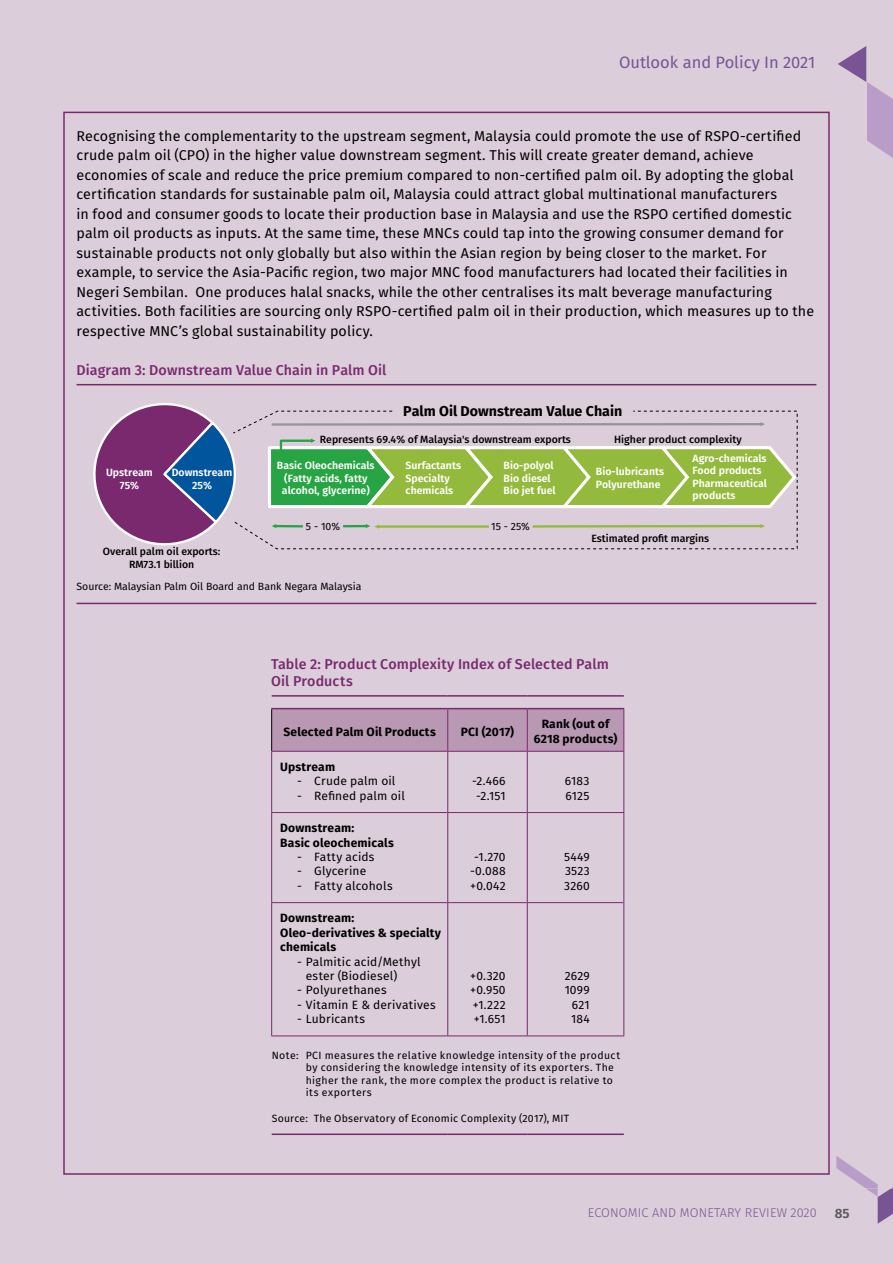
<style>
.page{position:relative;width:893px;height:1263px;background:#dbcdd9}
.page>*{position:absolute;margin:0;border:0;box-sizing:border-box;transform-origin:0 0}
.t1{font:16.5px "Fira Sans";color:#785494}
.t2{font:14.25px/19.5px "Fira Sans";letter-spacing:.005em;color:#000}
.t3{font:500 14.25px/17.1px "Fira Sans";letter-spacing:.005em;color:#7a296f}
.t4{font:700 14.25px "Fira Sans";color:#000}
.t5{font:600 13.5px "Fira Sans";color:#58595b}
.t6{font:300 12.75px "Fira Sans";letter-spacing:.01em;color:#785494}
.t7{font:12px/14.4px "Fira Sans";letter-spacing:.015em;color:#000;text-align:center}
.t8{font:700 12px/14.4px "Fira Sans";letter-spacing:.015em;color:#000}
.t9{font:10.5px/12.6px "Fira Sans";letter-spacing:.035em;color:#000}
.t10{font:600 10.5px/12.6px "Fira Sans";color:#fff}
.t11{font:500 10.5px/12.6px "Fira Sans";color:#000;text-align:center}
.t12{font:10.5px "Fira Sans";color:#000}
</style>
<div class="page">
<svg style="left:838px;top:46px;width:55px;height:112px"></svg>
<svg style="left:836px;top:1156px;width:57px;height:68px"></svg>
<div style="left:272px;top:709px;width:351px;height:42px;background:#b998b4"></div>
<hr style="left:272px;top:695px;width:176px;height:2px;background:#7a296f">
<hr style="left:448px;top:695px;width:79px;height:2px;background:#7a296f">
<hr style="left:527px;top:695px;width:97px;height:2px;background:#7a296f">
<hr style="left:271px;top:708px;width:177px;height:1px;background:#7a296f">
<hr style="left:448px;top:708px;width:79px;height:1px;background:#7a296f">
<hr style="left:527px;top:708px;width:97px;height:1px;background:#7a296f">
<hr style="left:447px;top:709px;width:1px;height:42px;background:#7a296f">
<hr style="left:527px;top:709px;width:1px;height:42px;background:#7a296f">
<hr style="left:623px;top:709px;width:1px;height:42px;background:#7a296f">
<hr style="left:271px;top:751px;width:177px;height:1px;background:#7a296f">
<hr style="left:448px;top:751px;width:79px;height:1px;background:#7a296f">
<hr style="left:527px;top:751px;width:97px;height:1px;background:#7a296f">
<hr style="left:447px;top:752px;width:1px;height:60px;background:#7a296f">
<hr style="left:527px;top:752px;width:1px;height:60px;background:#7a296f">
<hr style="left:623px;top:752px;width:1px;height:60px;background:#7a296f">
<hr style="left:271px;top:812px;width:176px;height:1px;background:#7a296f">
<hr style="left:447px;top:812px;width:80px;height:1px;background:#7a296f">
<hr style="left:527px;top:812px;width:97px;height:1px;background:#7a296f">
<hr style="left:447px;top:813px;width:1px;height:89px;background:#7a296f">
<hr style="left:527px;top:813px;width:1px;height:89px;background:#7a296f">
<hr style="left:623px;top:813px;width:1px;height:90px;background:#7a296f">
<hr style="left:447px;top:903px;width:1px;height:132px;background:#7a296f">
<hr style="left:527px;top:903px;width:1px;height:132px;background:#7a296f">
<hr style="left:623px;top:903px;width:1px;height:132px;background:#7a296f">
<hr style="left:271px;top:902px;width:177px;height:1px;background:#7a296f">
<hr style="left:271px;top:1035px;width:177px;height:1px;background:#7a296f">
<hr style="left:272px;top:1133px;width:176px;height:2px;background:#7a296f">
<hr style="left:448px;top:1133px;width:79px;height:2px;background:#7a296f">
<hr style="left:527px;top:1133px;width:97px;height:2px;background:#7a296f">
<hr style="left:448px;top:902px;width:79px;height:1px;background:#7a296f">
<hr style="left:527px;top:902px;width:96px;height:1px;background:#7a296f">
<hr style="left:448px;top:1035px;width:79px;height:1px;background:#7a296f">
<hr style="left:527px;top:1035px;width:97px;height:1px;background:#7a296f">
<hr style="left:271px;top:709px;width:1px;height:42px;background:#000">
<hr style="left:271px;top:752px;width:1px;height:60px;background:#7a296f">
<hr style="left:271px;top:813px;width:1px;height:89px;background:#7a296f">
<hr style="left:271px;top:903px;width:1px;height:132px;background:#7a296f">
<hr style="left:77px;top:384px;width:739px;height:1px;background:#7a296f">
<hr style="left:77px;top:603px;width:739px;height:1px;background:#7a296f">
<svg style="left:93px;top:403px;width:705px;height:147px"></svg>
<p class="t1" style="left:619px;top:50px;width:198px">Outlook and Policy In 2021</p>
<p class="t2" style="left:77px;top:126px;width:739px">Recognising the complementarity to the upstream segment, Malaysia could promote the use of RSPO-certified crude palm oil (CPO) in the higher value downstream segment. This will create greater demand, achieve economies of scale and reduce the price premium compared to non-certified palm oil. By adopting the global certification standards for sustainable palm oil, Malaysia could attract global multinational manufacturers<br>in food and consumer goods to locate their production base in Malaysia and use the RSPO certified domestic palm oil products as inputs. At the same time, these MNCs could tap into the growing consumer demand for sustainable products not only globally but also within the Asian region by being closer to the market. For example, to service the Asia-Pacific region, two major MNC food manufacturers had located their facilities in Negeri Sembilan. One produces halal snacks, while the other centralises its malt beverage manufacturing activities. Both facilities are sourcing only RSPO-certified palm oil in their production, which measures up to the respective MNC’s global sustainability policy.</p>
<p class="t3" style="left:77px;top:360px;width:311px">Diagram 3: Downstream Value Chain in Palm Oil</p>
<p class="t4" style="left:403px;top:399px;width:221px">Palm Oil Downstream Value Chain</p>
<p class="t11" style="left:320px;top:433px;width:253px">Represents 69.4% of Malaysia's downstream exports</p>
<p class="t11" style="left:614px;top:433px;width:129px">Higher product complexity</p>
<p class="t10" style="left:277px;top:458px;width:99px;text-align:center">Basic Oleochemicals (Fatty acids, fatty alcohol, glycerine)</p>
<p class="t10" style="left:692px;top:451px;width:76px">Agro-chemicals<br>Food products<br>Pharmaceutical products</p>
<p class="t10" style="left:106px;top:466px;width:48px;text-align:center">Upstream<br>75%</p>
<p class="t10" style="left:172px;top:466px;width:62px;text-align:center">Downstream<br>25%</p>
<p class="t10" style="left:406px;top:458px;width:57px">Surfactants<br>Specialty chemicals</p>
<p class="t10" style="left:504px;top:458px;width:54px">Bio-polyol<br>Bio diesel<br>Bio jet fuel</p>
<p class="t10" style="left:596px;top:464px;width:70px">Bio-lubricants<br>Polyurethane</p>
<p class="t11" style="left:103px;top:544px;width:119px">Overall palm oil exports:<br>RM73.1 billion</p>
<p class="t9" style="left:306px;top:519px;width:36px">5 - 10%</p>
<p class="t9" style="left:491px;top:519px;width:40px">15 - 25%</p>
<p class="t12" style="left:77px;top:578px;width:286px">Source: Malaysian Palm Oil Board and Bank Negara Malaysia</p>
<p class="t11" style="left:591px;top:531px;width:119px">Estimated profit margins</p>
<p class="t3" style="left:271px;top:655px;width:339px">Table 2: Product Complexity Index of Selected Palm<br>Oil Products</p>
<p class="t8" style="left:283px;top:723px;width:154px">Selected Palm Oil Products</p>
<p class="t8" style="left:461px;top:723px;width:55px">PCI (2017)</p>
<p class="t8" style="left:534px;top:716px;width:85px;text-align:center">Rank (out of<br>6218 products)</p>
<p class="t8" style="left:280px;top:759px;width:56px">Upstream</p>
<p class="t7" style="left:297px;top:774px;width:100px">- Crude palm oil</p>
<p class="t7" style="left:297px;top:788px;width:109px">- Refined palm oil</p>
<p class="t7" style="left:472px;top:774px;width:35px">-2.466 -2.151</p>
<p class="t7" style="left:565px;top:774px;width:26px;text-align:left">6183<br>6125</p>
<p class="t8" style="left:280px;top:820px;width:115px">Downstream:<br>Basic oleochemicals</p>
<p class="t7" style="left:297px;top:849px;width:79px">- Fatty acids</p>
<p class="t7" style="left:297px;top:864px;width:71px">- Glycerine</p>
<p class="t7" style="left:297px;top:878px;width:97px">- Fatty alcohols</p>
<p class="t7" style="left:470px;top:849px;width:37px">-1.270 -0.088 +0.042</p>
<p class="t7" style="left:564px;top:849px;width:27px;text-align:justify">5449<br>3523<br>3260</p>
<p class="t8" style="left:280px;top:910px;width:163px">Downstream:<br>Oleo-derivatives &amp; specialty chemicals</p>
<p class="t7" style="left:306px;top:954px;width:117px;text-align:left;text-indent:-9px">- Palmitic acid/Methyl ester (Biodiesel)</p>
<p class="t7" style="left:297px;top:983px;width:91px">- Polyurethanes</p>
<p class="t7" style="left:297px;top:997px;width:140px">- Vitamin E &amp; derivatives</p>
<p class="t7" style="left:297px;top:1011px;width:69px">- Lubricants</p>
<p class="t7" style="left:470px;top:968px;width:37px;text-align:justify">+0.320 +0.950 +1.222 +1.651</p>
<p class="t7" style="left:565px;top:968px;width:27px">2629<br>1099<br>621<br>184</p>
<p class="t9" style="left:306px;top:1048px;width:316px;text-indent:-34px">Note: PCI measures the relative knowledge intensity of the product by considering the knowledge intensity of its exporters. The higher the rank, the more complex the product is relative to its exporters</p>
<p class="t9" style="left:272px;top:1111px;width:299px">Source: The Observatory of Economic Complexity (2017), MIT</p>
<p class="t6" style="left:588px;top:1203px;width:230px">ECONOMIC AND MONETARY REVIEW 2020</p>
<p class="t5" style="left:835px;top:1202px;width:16px">85</p>
</div>
